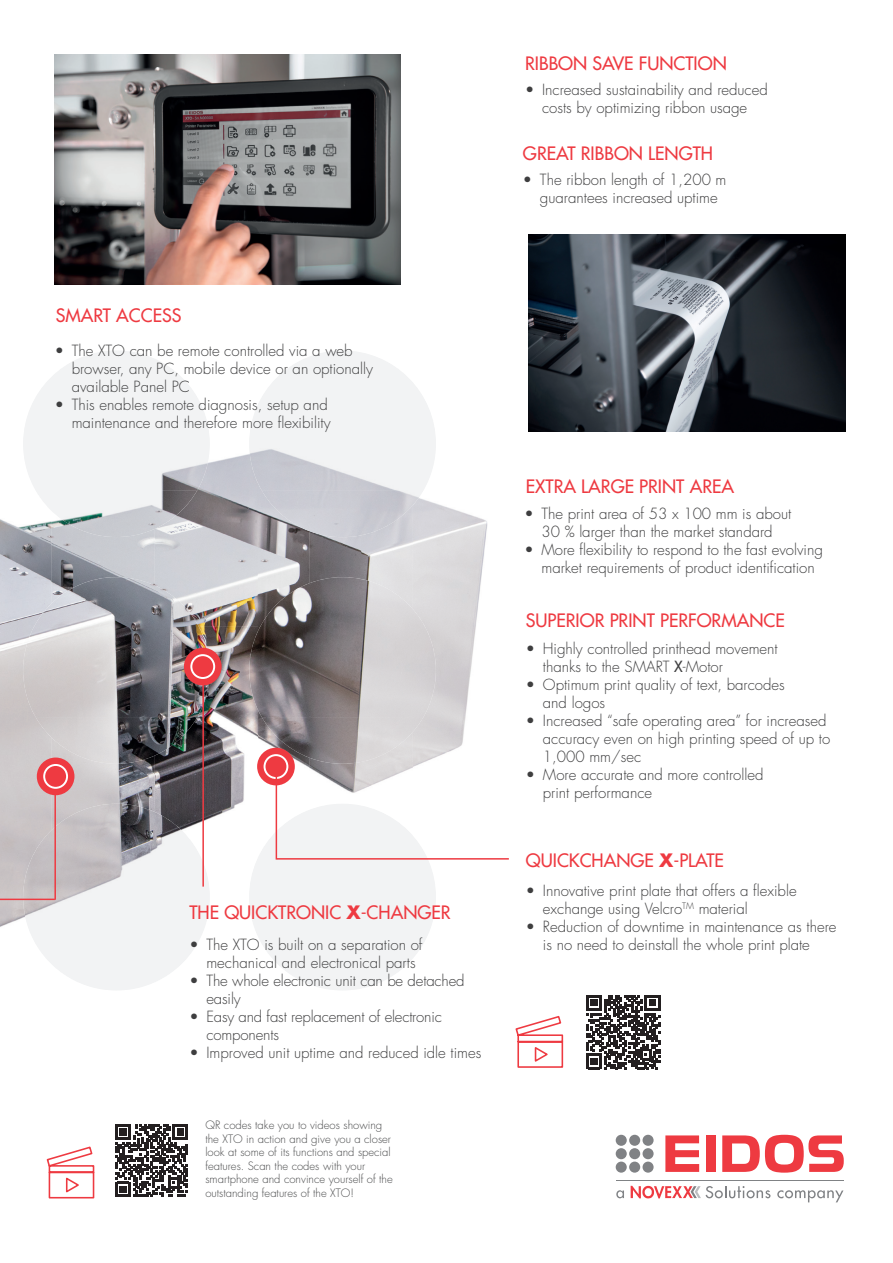
<style>
.page{position:relative;width:893px;height:1263px;background:#fff}
.page>*{position:absolute;margin:0;border:0;box-sizing:border-box;transform-origin:0 0}
.t1{font:500 18px "Futura Std";color:#ee3a41}
.t2{font:300 15px/18px "Futura Std";color:#3e3e3f}
.t3{font:300 11.25px/13.5px "Futura Std";color:#4b4c4d}
.s1{font-weight:700}
.s2{font-weight:500}
</style>
<div class="page">
<img style="left:155px;top:454px;width:103px;height:365px">
<img style="left:0;top:519px;width:51px;height:408px">
<img style="left:413px;top:499px;width:75px;height:268px">
<img style="left:51px;top:537px;width:52px;height:40px">
<img style="left:258px;top:491px;width:51px;height:313px">
<img style="left:361px;top:537px;width:52px;height:40px">
<img style="left:103px;top:537px;width:52px;height:40px">
<img style="left:309px;top:537px;width:52px;height:40px">
<img style="left:51px;top:764px;width:104px;height:40px">
<img style="left:309px;top:764px;width:104px;height:29px">
<img style="left:249px;top:351px;width:187px;height:140px">
<img style="left:262px;top:490px;width:161px;height:47px">
<img style="left:249px;top:577px;width:187px;height:140px">
<img style="left:262px;top:717px;width:161px;height:47px">
<img style="left:36px;top:490px;width:161px;height:47px">
<img style="left:23px;top:804px;width:187px;height:140px">
<img style="left:23px;top:577px;width:187px;height:140px">
<img style="left:36px;top:717px;width:161px;height:47px">
<img style="left:528px;top:234px;width:317px;height:198px">
<svg style="left:515px;top:1015px;width:49px;height:53px"></svg>
<svg style="left:115px;top:1124px;width:73px;height:73px"></svg>
<svg style="left:586px;top:995px;width:74px;height:74px"></svg>
<div style="left:37px;top:757px;width:37px;height:38px;background:#ee3a41;border-radius:50%"></div>
<div style="left:43px;top:764px;width:25px;height:25px;border:2px solid #fff;border-radius:50%"></div>
<hr style="left:0;top:899px;width:55px;height:1px;background:#ee3a41">
<hr style="left:54px;top:793px;width:2px;height:107px;background:#ee3a41">
<hr style="left:202px;top:666px;width:2px;height:221px;background:#ee3a41">
<hr style="left:277px;top:858px;width:232px;height:2px;background:#ee3a41">
<div style="left:257px;top:748px;width:38px;height:37px;background:#ee3a41;border-radius:50%"></div>
<div style="left:264px;top:754px;width:24px;height:25px;border:2px solid #fff;border-radius:50%"></div>
<hr style="left:276px;top:766px;width:1px;height:93px;background:#ee3a41">
<img style="left:55px;top:54px;width:345px;height:230px">
<div style="left:184px;top:648px;width:38px;height:37px;background:#ee3a41;border-radius:50%"></div>
<div style="left:190px;top:654px;width:25px;height:25px;border:2px solid #fff;border-radius:50%"></div>
<svg style="left:665px;top:1135px;width:34px;height:37px"></svg>
<div style="left:706px;top:1135px;width:9px;height:37px;background:#ee3a41"></div>
<svg style="left:722px;top:1135px;width:122px;height:38px"></svg>
<div style="left:616px;top:1135px;width:11px;height:11px;background:#808285;border-radius:50%"></div>
<div style="left:616px;top:1161px;width:11px;height:12px;background:#808285;border-radius:50%"></div>
<div style="left:616px;top:1148px;width:11px;height:11px;background:#808285;border-radius:50%"></div>
<div style="left:642px;top:1135px;width:12px;height:11px;background:#808285;border-radius:50%"></div>
<div style="left:642px;top:1161px;width:12px;height:12px;background:#808285;border-radius:50%"></div>
<div style="left:642px;top:1148px;width:12px;height:11px;background:#808285;border-radius:50%"></div>
<div style="left:629px;top:1135px;width:11px;height:11px;background:#808285;border-radius:50%"></div>
<div style="left:629px;top:1161px;width:11px;height:12px;background:#808285;border-radius:50%"></div>
<div style="left:629px;top:1148px;width:11px;height:11px;background:#808285;border-radius:50%"></div>
<hr style="left:616px;top:1180px;width:227px;height:1px;background:#808285">
<svg style="left:777px;top:1190px;width:66px;height:12px"></svg>
<svg style="left:616px;top:1190px;width:8px;height:8px"></svg>
<svg style="left:631px;top:1186px;width:139px;height:12px"></svg>
<svg style="left:46px;top:1146px;width:49px;height:53px"></svg>
<p class="t1" style="left:56px;top:304px;width:127px">SMART ACCESS</p>
<p class="t2" style="left:72px;top:341px;width:303px;text-indent:-17px">• The XTO can be remote controlled via a web browser, any PC, mobile device or an optionally available Panel PC</p>
<p class="t2" style="left:55px;top:395px;width:277px;text-align:right">• This enables remote diagnosis, setup and maintenance and therefore more flexibility</p>
<p class="t1" style="left:189px;top:901px;width:263px">THE QUICKTRONIC <span class="s1">X</span>-CHANGER</p>
<p class="t2" style="left:206px;top:935px;width:218px;text-indent:-17px">• The XTO is built on a separation of mechanical and electronical parts</p>
<p class="t2" style="left:206px;top:971px;width:260px;text-indent:-17px">• The whole electronic unit can be detached easily</p>
<p class="t2" style="left:206px;top:1007px;width:237px;text-indent:-17px">• Easy and fast replacement of electronic components</p>
<p class="t2" style="left:189px;top:1043px;width:293px">• Improved unit uptime and reduced idle times</p>
<p class="t3" style="left:205px;top:1118px;width:189px">QR codes take you to videos showing the XTO in action and give you a closer look at some of its functions and special features. Scan the codes with your smartphone and convince yourself of the outstanding features of the XTO!</p>
<p class="t1" style="left:525px;top:52px;width:203px">RIBBON SAVE FUNCTION</p>
<p class="t2" style="left:525px;top:81px;width:244px;text-align:center">• Increased sustainability and reduced costs by optimizing ribbon usage</p>
<p class="t1" style="left:523px;top:142px;width:192px">GREAT RIBBON LENGTH</p>
<p class="t2" style="left:523px;top:171px;width:205px;text-align:center">• The ribbon length of 1,200 m guarantees increased uptime</p>
<p class="t1" style="left:526px;top:475px;width:210px">EXTRA LARGE PRINT AREA</p>
<p class="t2" style="left:524px;top:505px;width:268px;text-align:center">• The print area of 53 x 100 mm is about<br>30 % larger than the market standard</p>
<p class="t2" style="left:524px;top:541px;width:300px;text-align:center">• More flexibility to respond to the fast evolving market requirements of product identification</p>
<p class="t1" style="left:526px;top:609px;width:260px">SUPERIOR PRINT PERFORMANCE</p>
<p class="t2" style="left:543px;top:640px;width:236px;text-indent:-17px">• Highly controlled printhead movement thanks to the SMART <span class="s2">X</span>-Motor</p>
<p class="t2" style="left:543px;top:676px;width:243px;text-indent:-17px">• Optimum print quality of text, barcodes and logos</p>
<p class="t2" style="left:543px;top:712px;width:289px;text-indent:-17px">• Increased “safe operating area” for increased accuracy even on high printing speed of up to<br>1,000 mm/sec</p>
<p class="t2" style="left:543px;top:766px;width:222px;text-indent:-17px">• More accurate and more controlled print performance</p>
<p class="t1" style="left:526px;top:849px;width:200px">QUICKCHANGE <span class="s1">X</span>-PLATE</p>
<p class="t2" style="left:543px;top:881px;width:255px;text-indent:-17px">• Innovative print plate that offers a flexible exchange using Velcro<sup>TM</sup> material</p>
<p class="t2" style="left:543px;top:917px;width:295px;text-indent:-17px">• Reduction of downtime in maintenance as there is no need to deinstall the whole print plate</p>
</div>
